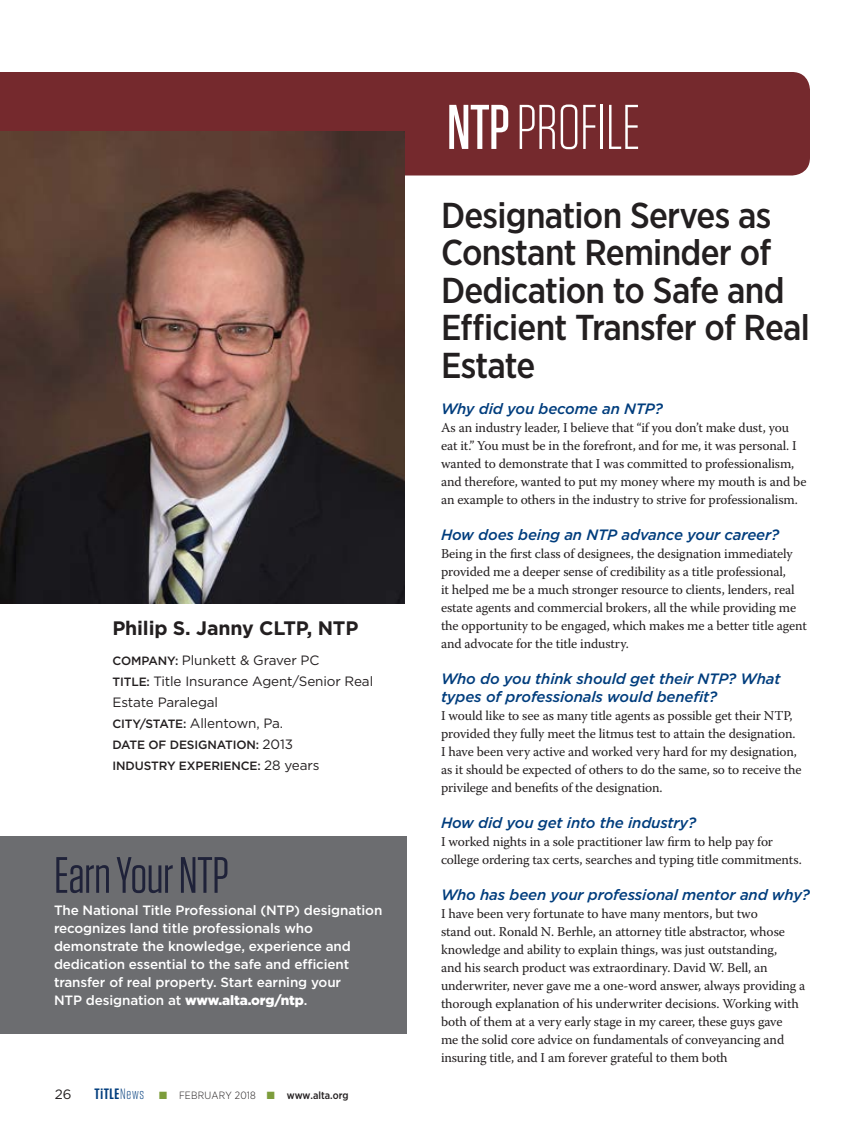
<style>
.page{position:relative;width:864px;height:1134px;background:#fff}
.page>*{position:absolute;margin:0;border:0;box-sizing:border-box;transform-origin:0 0}
.t1{font:300 63px "Tungsten";letter-spacing:-.01em;color:#fff}
.t2{font:51px "Tungsten";letter-spacing:-.01em;color:#1f2239}
.t3{font:500 36px/37.5px "Gotham Narrow";letter-spacing:-.02em;color:#231f20}
.t4{font:700 19.5px "Gotham";letter-spacing:-.01em;color:#231f20}
.t5{font:italic 500 15px/18px "Gotham";letter-spacing:-.01em;color:#013d7d}
.t6{font:13.5px/18px "Warnock Pro";letter-spacing:-.01em;color:#231f20}
.t7{font:500 13.5px/18px "Gotham";letter-spacing:-.01em;color:#fff}
.t8{font:13.5px/21px "Gotham";letter-spacing:-.01em;color:#231f20}
.t9{font:500 12px/21px "Gotham";letter-spacing:-.01em;color:#231f20}
.t10{font:300 10.5px "Gotham Narrow";letter-spacing:.02em;color:#231f20}
.s1{font-weight:500;font-size:12px}
.s2{font-weight:400;font-size:13.5px}
.s3{font-weight:900}
.s4{font-family:"Tungsten";font-weight:600;font-size:15px;color:#013d7d}
.s5{font-family:"Tungsten";font-weight:600;font-size:15.15px;color:#013d7d}
.s6{font-family:"Tungsten";font-size:15px;color:#013d7d}
.s7{color:#7d9d3c}
.s8{font-weight:500}
</style>
<div class="page">
<div style="left:0;top:72px;width:810px;height:104px;background:#75292d"></div>
<div style="left:0;top:836px;width:407px;height:197px;background:#6c6d70"></div>
<img style="left:0;top:131px;width:405px;height:472px">
<h3 class="t4" style="left:112px;top:615px;width:247px">Philip S. Janny CLTP, NTP</h3>
<p class="t8" style="left:112px;top:649px;width:262px"><span class="s1">COMPANY:</span> Plunkett &amp; Graver PC<br><span class="s1">TITLE:</span> Title Insurance Agent/Senior Real<br>Estate Paralegal<br><span class="s1">CITY/STATE:</span> Allentown, Pa.</p>
<p class="t9" style="left:112px;top:734px;width:209px">DATE OF DESIGNATION: <span class="s2">2013<br></span>INDUSTRY EXPERIENCE: <span class="s2">28 years</span></p>
<h2 class="t2" style="left:54px;top:849px;width:176px">Earn Your NTP</h2>
<p class="t7" style="left:54px;top:901px;width:330px">The National Title Professional (NTP) designation recognizes land title professionals who demonstrate the knowledge, experience and dedication essential to the safe and efficient transfer of real property. Start earning your<br>NTP designation at <span class="s3">www.alta.org/ntp</span>.</p>
<p class="t8" style="left:55px;top:1084px;width:18px">26</p>
<p class="t10" style="left:95px;top:1089px;width:256px"><span class="s4">T</span><span class="s5">i</span><span class="s4">TLE</span> <span class="s6">News</span> <span class="s7">■</span> FEBRUARY 2018 <span class="s7">■</span> <span class="s8">www.alta.org</span></p>
<h1 class="t1" style="left:447px;top:95px;width:195px"><span class="s8">NTP</span> PROFILE</h1>
<h3 class="t3" style="left:441px;top:196px;width:370px">Designation Serves as<br>Constant Reminder of<br>Dedication to Safe and<br>Efficient Transfer of Real<br>Estate</h3>
<p class="t5" style="left:441px;top:400px;width:224px">Why did you become an NTP?</p>
<p class="t6" style="left:441px;top:418px;width:367px">As an industry leader, I believe that “if you don’t make dust, you eat it.” You must be in the forefront, and for me, it was personal. I wanted to demonstrate that I was committed to professionalism, and therefore, wanted to put my money where my mouth is and be an example to others in the industry to strive for professionalism.</p>
<p class="t5" style="left:441px;top:526px;width:340px">How does being an NTP advance your career?</p>
<p class="t6" style="left:441px;top:544px;width:367px">Being in the first class of designees, the designation immediately provided me a deeper sense of credibility as a title professional,<br>it helped me be a much stronger resource to clients, lenders, real estate agents and commercial brokers, all the while providing me the opportunity to be engaged, which makes me a better title agent and advocate for the title industry.</p>
<p class="t5" style="left:441px;top:670px;width:341px">Who do you think should get their NTP? What types of professionals would benefit?</p>
<p class="t6" style="left:441px;top:706px;width:362px">I would like to see as many title agents as possible get their NTP, provided they fully meet the litmus test to attain the designation.<br>I have been very active and worked very hard for my designation, as it should be expected of others to do the same, so to receive the privilege and benefits of the designation.</p>
<p class="t5" style="left:441px;top:814px;width:257px">How did you get into the industry?</p>
<p class="t6" style="left:441px;top:832px;width:362px">I worked nights in a sole practitioner law firm to help pay for college ordering tax certs, searches and typing title commitments.</p>
<p class="t5" style="left:441px;top:886px;width:370px">Who has been your professional mentor and why?</p>
<p class="t6" style="left:441px;top:904px;width:366px">I have been very fortunate to have many mentors, but two<br>stand out. Ronald N. Berhle, an attorney title abstractor, whose knowledge and ability to explain things, was just outstanding,<br>and his search product was extraordinary. David W. Bell, an underwriter, never gave me a one-word answer, always providing a thorough explanation of his underwriter decisions. Working with both of them at a very early stage in my career, these guys gave<br>me the solid core advice on fundamentals of conveyancing and insuring title, and I am forever grateful to them both</p>
</div>
